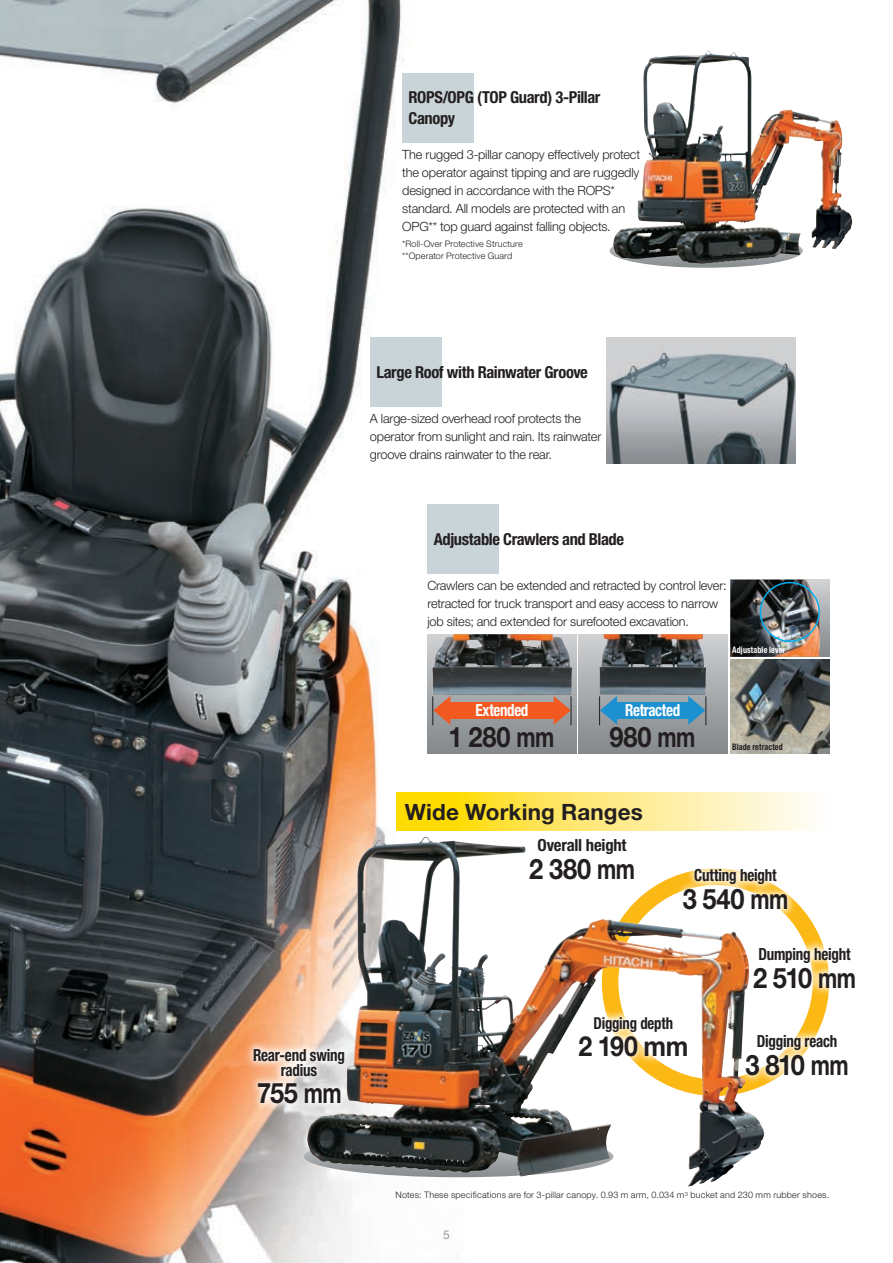
<style>
.page{position:relative;width:893px;height:1263px;background:#fff}
.page>*{position:absolute;margin:0;border:0;box-sizing:border-box;transform-origin:0 0}
.t1{font:700 28.2px "Helvetica Neue";letter-spacing:-.02em;color:#231f20;scale:.9 1}
.t2{font:700 27.75px "Helvetica Neue";color:#231f20;scale:.9 1}
.t3{font:700 22.5px "Helvetica Neue";letter-spacing:.005em;color:#231f20}
.t4{font:700 condensed 16.65px/15.5px "Helvetica Neue";letter-spacing:-.015em;color:#231f20;text-align:center;scale:.9 1}
.t5{font:700 condensed 16.65px "Helvetica Neue";letter-spacing:-.025em;color:#fff;scale:.9 1}
.t6{font:700 condensed 16.65px "Helvetica Neue";letter-spacing:-.015em;color:#231f20}
.t7{font:700 condensed 16.5px/21px "Helvetica Neue";letter-spacing:-.025em;color:#231f20}
.t8{font:700 condensed 16.35px "Helvetica Neue";letter-spacing:-.015em;color:#231f20;scale:.9 1}
.t9{font:300 12.75px/18px "Helvetica Neue";letter-spacing:-.015em;color:#231f20}
.t10{font:12px "Helvetica Neue";color:#939598}
.t11{font:300 9px/12px "Helvetica Neue";letter-spacing:.02em;color:#231f20}
.t12{font:700 condensed 9px "Helvetica Neue";letter-spacing:.01em;color:#fff;scale:.9 1}
.t13{font:700 condensed 9px "Helvetica Neue";letter-spacing:.015em;color:#231f20;scale:.9 1}
</style>
<div class="page">
<img style="left:0;top:0;width:853px;height:1263px">
<svg style="left:304px;top:1136px;width:309px;height:41px;background:#656868"></svg>
<div style="left:602px;top:868px;width:227px;height:228px;border:16px solid #fcb814;border-radius:50%"></div>
<img style="left:607px;top:337px;width:188px;height:127px">
<svg style="left:610px;top:234px;width:193px;height:34px"></svg>
<img style="left:613px;top:51px;width:95px;height:199px">
<img style="left:307px;top:838px;width:116px;height:327px">
<img style="left:730px;top:659px;width:99px;height:94px">
<div style="left:730px;top:580px;width:99px;height:77px;background:linear-gradient(to bottom,#cfd1d3,#83878a)"></div>
<img style="left:730px;top:580px;width:90px;height:77px">
<div style="left:427px;top:634px;width:149px;height:119px;background:linear-gradient(to bottom,#cfd0d2,#83878a)"></div>
<img style="left:432px;top:634px;width:140px;height:61px">
<div style="left:448px;top:702px;width:109px;height:17px;background:#f15921"></div>
<svg style="left:432px;top:696px;width:18px;height:29px"></svg>
<svg style="left:554px;top:696px;width:18px;height:29px"></svg>
<div style="left:578px;top:634px;width:149px;height:119px;background:linear-gradient(to bottom,#cfd0d2,#82878a)"></div>
<img style="left:599px;top:634px;width:107px;height:61px">
<div style="left:614px;top:702px;width:78px;height:17px;background:#1d90d0"></div>
<svg style="left:599px;top:696px;width:18px;height:29px"></svg>
<svg style="left:688px;top:696px;width:18px;height:29px"></svg>
<div style="left:760px;top:582px;width:60px;height:60px;border:2px solid #00aeef;border-radius:50%"></div>
<div style="left:370px;top:337px;width:71px;height:70px;background:#c9d4d9"></div>
<div style="left:402px;top:73px;width:72px;height:69px;background:#c9d4d9"></div>
<div style="left:427px;top:504px;width:72px;height:69px;background:#c9d4d9"></div>
<svg style="left:244px;top:1039px;width:110px;height:74px"></svg>
<div style="left:520px;top:829px;width:123px;height:60px;background:#fff"></div>
<svg style="left:396px;top:793px;width:433px;height:38px;background:#feea7c"></svg>
<svg style="left:570px;top:1007px;width:126px;height:59px"></svg>
<svg style="left:737px;top:1025px;width:116px;height:59px"></svg>
<svg style="left:744px;top:938px;width:109px;height:59px"></svg>
<svg style="left:675px;top:860px;width:121px;height:59px"></svg>
<p class="t7" style="left:409px;top:86px;width:193px">ROPS/OPG (TOP Guard) 3-Pillar<br>Canopy</p>
<p class="t9" style="left:402px;top:145px;width:239px">The rugged 3-pillar canopy effectively protect the operator against tipping and are ruggedly designed in accordance with the ROPS* standard. All models are protected with an OPG** top guard against falling objects.</p>
<p class="t11" style="left:402px;top:238px;width:122px">*Roll-Over Protective Structure **Operator Protective Guard</p>
<p class="t7" style="left:376px;top:361px;width:213px">Large Roof with Rainwater Groove</p>
<p class="t9" style="left:370px;top:409px;width:233px">A large-sized overhead roof protects the operator from sunlight and rain. Its rainwater groove drains rainwater to the rear.</p>
<h3 class="t4" style="left:253px;top:1047px;width:104px">Rear-end swing radius</h3>
<h1 class="t1" style="left:257px;top:1076px;width:95px">755 mm</h1>
<p class="t7" style="left:434px;top:528px;width:192px">Adjustable Crawlers and Blade</p>
<p class="t9" style="left:427px;top:576px;width:301px">Crawlers can be extended and retracted by control lever: retracted for truck transport and easy access to narrow job sites; and extended for surefooted excavation.</p>
<h3 class="t5" style="left:475px;top:700px;width:60px">Extended</h3>
<h3 class="t5" style="left:625px;top:700px;width:63px">Retracted</h3>
<h1 class="t1" style="left:449px;top:719px;width:119px">1 280 mm</h1>
<h1 class="t1" style="left:610px;top:719px;width:97px">980 mm</h1>
<h3 class="t3" style="left:405px;top:798px;width:239px">Wide Working Ranges</h3>
<p class="t12" style="left:732px;top:645px;width:60px">Adjustable lever</p>
<p class="t13" style="left:732px;top:742px;width:58px">Blade retracted</p>
<h3 class="t6" style="left:537px;top:835px;width:91px">Overall height</h3>
<h1 class="t1" style="left:529px;top:851px;width:119px">2 380 mm</h1>
<h3 class="t4" style="left:694px;top:867px;width:93px">Cutting height</h3>
<h1 class="t1" style="left:683px;top:882px;width:119px">3 540 mm</h1>
<h3 class="t4" style="left:758px;top:946px;width:104px">Dumping height</h3>
<h1 class="t1" style="left:753px;top:960px;width:116px">2 510 mm</h1>
<p class="t8" style="left:593px;top:1013px;width:90px">Digging depth</p>
<h2 class="t2" style="left:578px;top:1029px;width:124px">2 190 mm</h2>
<h3 class="t4" style="left:757px;top:1033px;width:91px">Digging reach</h3>
<h1 class="t1" style="left:745px;top:1047px;width:116px">3 810 mm</h1>
<p class="t11" style="left:395px;top:1188px;width:435px">Notes: These specifications are for 3-pillar canopy. 0.93 m arm, 0.034 m<sup>3</sup> bucket and 230 mm rubber shoes.</p>
<p class="t10" style="left:443px;top:1228px;width:8px">5</p>
</div>
